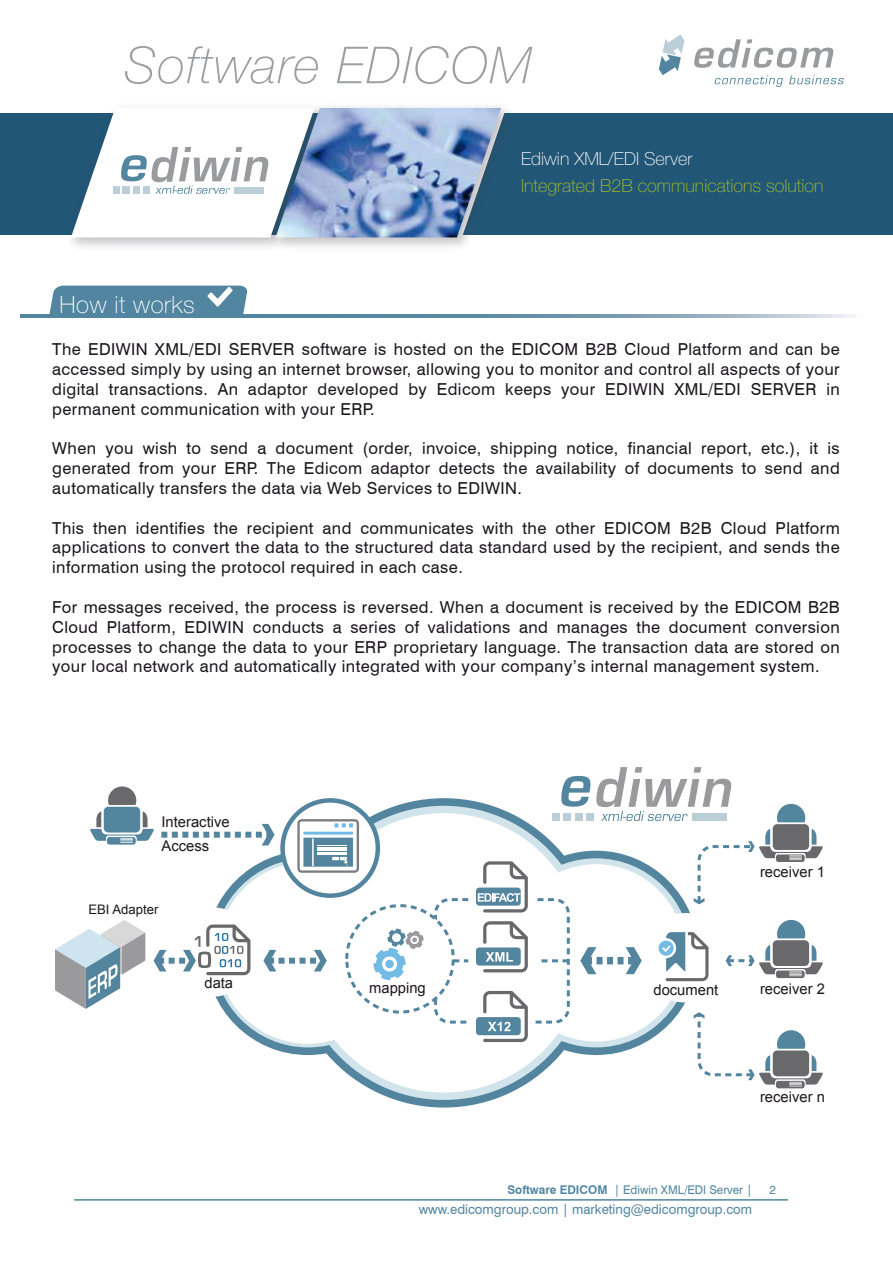
<style>
.page{position:relative;width:893px;height:1263px;background:#fff}
.page>*{position:absolute;margin:0;border:0;box-sizing:border-box;transform-origin:0 0}
.t1{font:italic 100 51px "Helvetica Neue";letter-spacing:.025em;color:#9c9e9f}
.t2{font:100 24px "Helvetica Neue";letter-spacing:.025em;color:#fff}
.t3{font:100 18px "Helvetica Neue";color:#a5c421}
.t4{font:100 18px "Helvetica Neue";color:#fff}
.t5{font:16.5px/19.8px "Swiss 721 BT";letter-spacing:.025em;color:#1a171c;text-align:justify}
.t6{font:14.7px/24.3px "Arial";color:#1b171b}
.t7{font:13.5px "Swiss 721 BT";color:#5185a0}
.t8{font:13.2px "Arial";color:#1b171b}
.t9{font:12px "Swiss 721 BT";color:#5185a0}
.s1{font-weight:700}
</style>
<div class="page">
<div style="left:0;top:113px;width:893px;height:122px;background:#225676"></div>
<hr style="left:74px;top:1199px;width:714px;height:1px;background:#5185a0">
<svg style="left:694px;top:39px;width:140px;height:29px"></svg>
<svg style="left:659px;top:35px;width:25px;height:40px"></svg>
<svg style="left:714px;top:75px;width:69px;height:12px"></svg>
<svg style="left:789px;top:75px;width:55px;height:9px"></svg>
<svg style="left:71px;top:108px;width:190px;height:131px"></svg>
<div style="left:235px;top:187px;width:29px;height:7px;background:#bcced8"></div>
<div style="left:113px;top:186px;width:7px;height:8px;background:#bcced8"></div>
<div style="left:122px;top:186px;width:8px;height:8px;background:#bcced8"></div>
<div style="left:133px;top:186px;width:7px;height:8px;background:#bcced8"></div>
<div style="left:143px;top:186px;width:7px;height:8px;background:#bcced8"></div>
<img style="left:261px;top:104px;width:247px;height:146px">
<img style="left:276px;top:108px;width:225px;height:129px">
<svg style="left:21px;top:314px;width:832px;height:3px;background:#7097ae"></svg>
<div style="left:50px;top:286px;width:198px;height:28px;background:#5185a0"></div>
<svg style="left:215px;top:798px;width:479px;height:309px"></svg>
<div style="left:167px;top:907px;width:90px;height:90px;background:#fff;border-radius:50%"></div>
<div style="left:641px;top:913px;width:89px;height:89px;background:#fff;border-radius:50%"></div>
<svg style="left:108px;top:786px;width:28px;height:19px"></svg>
<div style="left:104px;top:807px;width:36px;height:25px;background:#53859f;border-radius:4px"></div>
<svg style="left:90px;top:811px;width:64px;height:33px"></svg>
<svg style="left:433px;top:897px;width:38px;height:128px"></svg>
<svg style="left:476px;top:887px;width:45px;height:19px"></svg>
<div style="left:476px;top:1017px;width:45px;height:18px;background:#53859f;border-radius:3px"></div>
<div style="left:476px;top:947px;width:45px;height:18px;background:#53859f;border-radius:3px"></div>
<svg style="left:478px;top:861px;width:93px;height:181px"></svg>
<svg style="left:580px;top:947px;width:62px;height:27px"></svg>
<svg style="left:263px;top:950px;width:64px;height:21px"></svg>
<svg style="left:154px;top:924px;width:96px;height:51px"></svg>
<svg style="left:161px;top:824px;width:114px;height:21px"></svg>
<svg style="left:659px;top:932px;width:49px;height:49px"></svg>
<svg style="left:777px;top:804px;width:28px;height:18px"></svg>
<div style="left:773px;top:824px;width:36px;height:26px;background:#69696b;border-radius:4px"></div>
<svg style="left:694px;top:829px;width:129px;height:76px"></svg>
<svg style="left:777px;top:920px;width:28px;height:18px"></svg>
<div style="left:773px;top:940px;width:36px;height:26px;background:#69696b;border-radius:4px"></div>
<svg style="left:726px;top:945px;width:97px;height:33px"></svg>
<svg style="left:694px;top:1012px;width:129px;height:76px"></svg>
<svg style="left:55px;top:920px;width:90px;height:89px"></svg>
<svg style="left:561px;top:767px;width:171px;height:54px"></svg>
<div style="left:692px;top:813px;width:35px;height:8px;background:#bbcdd7"></div>
<div style="left:552px;top:813px;width:7px;height:7px;background:#bbcdd7"></div>
<div style="left:563px;top:813px;width:8px;height:7px;background:#bbcdd7"></div>
<div style="left:575px;top:813px;width:7px;height:7px;background:#bbcdd7"></div>
<div style="left:586px;top:813px;width:8px;height:7px;background:#bbcdd7"></div>
<svg style="left:283px;top:800px;width:95px;height:96px"></svg>
<div style="left:280px;top:798px;width:100px;height:100px;border:4px solid #53859f;border-radius:50%"></div>
<svg style="left:297px;top:819px;width:62px;height:54px"></svg>
<hr style="left:312px;top:838px;width:2px;height:28px;background:#fff">
<div style="left:347px;top:906px;width:106px;height:106px;background:#fff;border-radius:50%"></div>
<div style="left:345px;top:904px;width:110px;height:109px;border:3px dashed #53859f;border-radius:50%"></div>
<svg style="left:373px;top:929px;width:51px;height:51px"></svg>
<h1 class="t1" style="left:124px;top:36px;width:409px">Software EDICOM</h1>
<p class="t4" style="left:521px;top:148px;width:173px">Ediwin XML/EDI Server</p>
<p class="t3" style="left:521px;top:175px;width:304px">Integrated B2B communications solution</p>
<h2 class="t2" style="left:60px;top:290px;width:137px">How it works</h2>
<p class="t5" style="left:52px;top:340px;width:789px">The EDIWIN XML/EDI SERVER software is hosted on the EDICOM B2B Cloud Platform and can be accessed simply by using an internet browser, allowing you to monitor and control all aspects of your digital transactions. An adaptor developed by Edicom keeps your EDIWIN XML/EDI SERVER in permanent communication with your ERP.</p>
<p class="t5" style="left:52px;top:439px;width:789px">When you wish to send a document (order, invoice, shipping notice, financial report, etc.), it is generated from your ERP. The Edicom adaptor detects the availability of documents to send and automatically transfers the data via Web Services to EDIWIN.</p>
<p class="t5" style="left:52px;top:518px;width:789px">This then identifies the recipient and communicates with the other EDICOM B2B Cloud Platform applications to convert the data to the structured data standard used by the recipient, and sends the information using the protocol required in each case.</p>
<p class="t5" style="left:52px;top:597px;width:789px">For messages received, the process is reversed. When a document is received by the EDICOM B2B Cloud Platform, EDIWIN conducts a series of validations and manages the document conversion processes to change the data to your ERP proprietary language. The transaction data are stored on your local network and automatically integrated with your company’s internal management system.</p>
<p class="t6" style="left:162px;top:810px;width:70px">Interactive<br>Access</p>
<p class="t8" style="left:88px;top:901px;width:72px">EBI Adapter</p>
<p class="t6" style="left:204px;top:970px;width:30px">data</p>
<p class="t6" style="left:760px;top:860px;width:66px">receiver 1</p>
<p class="t6" style="left:369px;top:975px;width:58px">mapping</p>
<p class="t6" style="left:653px;top:977px;width:66px">document</p>
<p class="t6" style="left:760px;top:977px;width:66px">receiver 2</p>
<p class="t6" style="left:760px;top:1085px;width:66px">receiver n</p>
<p class="t9" style="left:507px;top:1182px;width:246px"><span class="s1">Software EDICOM</span> | Ediwin XML/EDI Server |</p>
<p class="t7" style="left:419px;top:1201px;width:335px">www.edicomgroup.com | marketing@edicomgroup.com</p>
<p class="t9" style="left:770px;top:1182px;width:8px">2</p>
</div>
